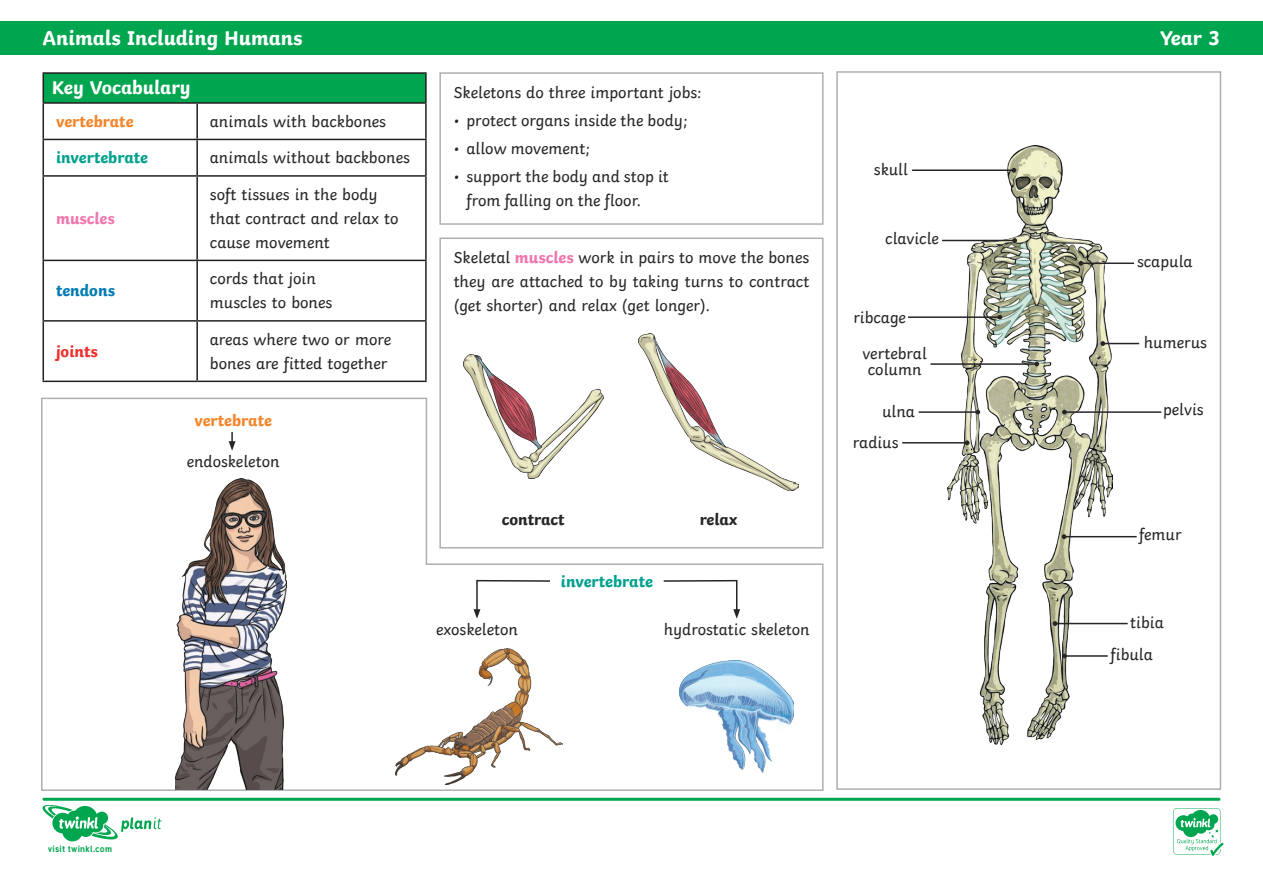
<style>
.page{position:relative;width:1263px;height:893px;background:#fff}
.page>*{position:absolute;margin:0;border:0;box-sizing:border-box;transform-origin:0 0}
.KS2_Body_Copy{font:700 21px "Twinkl";color:#fff}
.Key_Vocab_Header{font:700 19.5px "Twinkl";color:#fff}
.Body_Copy{font:16.5px/24px "Twinkl";color:#282526}
.Body_Copy-2{font:700 16.5px "Twinkl";color:#00a08f}
.Body_Copy-3{font:700 16.5px "Twinkl";color:#f5852a}
.Body_Copy-4{font:700 16.5px "Twinkl";color:#282526}
.Body_Copy-5{font:700 16.5px "Twinkl";color:#f176ae}
.Body_Copy-6{font:700 16.5px "Twinkl";color:#007bb3}
.Body_Copy-7{font:700 16.5px "Twinkl";color:#ee302d}
.t1{font:700 9px "Tuffy";letter-spacing:.02em;color:#00a54f}
.s1{font-weight:700;color:#f176ae}
</style>
<div class="page">
<svg style="left:41px;top:397px;width:783px;height:394px"></svg>
<div style="left:43px;top:73px;width:383px;height:30px;background:#00a54f"></div>
<hr style="left:43px;top:104px;width:1px;height:35px;background:#231f20">
<hr style="left:196px;top:104px;width:2px;height:35px;background:#231f20">
<hr style="left:425px;top:104px;width:2px;height:35px;background:#231f20">
<hr style="left:43px;top:139px;width:154px;height:1px;background:#231f20">
<hr style="left:43px;top:140px;width:1px;height:35px;background:#231f20">
<hr style="left:197px;top:139px;width:230px;height:1px;background:#231f20">
<hr style="left:196px;top:140px;width:2px;height:35px;background:#231f20">
<hr style="left:425px;top:140px;width:2px;height:35px;background:#231f20">
<hr style="left:43px;top:175px;width:154px;height:2px;background:#231f20">
<hr style="left:43px;top:177px;width:1px;height:83px;background:#231f20">
<hr style="left:197px;top:175px;width:230px;height:2px;background:#231f20">
<hr style="left:196px;top:177px;width:2px;height:83px;background:#231f20">
<hr style="left:425px;top:177px;width:2px;height:83px;background:#231f20">
<hr style="left:43px;top:260px;width:154px;height:1px;background:#231f20">
<hr style="left:43px;top:261px;width:1px;height:59px;background:#231f20">
<hr style="left:197px;top:260px;width:230px;height:1px;background:#231f20">
<hr style="left:196px;top:261px;width:2px;height:59px;background:#231f20">
<hr style="left:425px;top:261px;width:2px;height:59px;background:#231f20">
<hr style="left:43px;top:320px;width:154px;height:2px;background:#231f20">
<hr style="left:43px;top:322px;width:1px;height:59px;background:#231f20">
<hr style="left:197px;top:320px;width:230px;height:2px;background:#231f20">
<hr style="left:196px;top:322px;width:2px;height:59px;background:#231f20">
<hr style="left:425px;top:322px;width:2px;height:59px;background:#231f20">
<hr style="left:43px;top:381px;width:154px;height:1px;background:#231f20">
<hr style="left:197px;top:381px;width:230px;height:1px;background:#231f20">
<hr style="left:43px;top:72px;width:154px;height:2px;background:#231f20">
<svg style="left:43px;top:74px;width:1px;height:28px"></svg>
<hr style="left:197px;top:72px;width:230px;height:2px;background:#231f20">
<hr style="left:425px;top:74px;width:2px;height:28px;background:#231f20">
<hr style="left:43px;top:102px;width:154px;height:2px;background:#231f20">
<hr style="left:197px;top:102px;width:230px;height:2px;background:#231f20">
<div style="left:0;top:21px;width:1263px;height:34px;background:#00a54f"></div>
<div style="left:836px;top:71px;width:385px;height:719px;border:2px solid #aeafb3"></div>
<div style="left:439px;top:72px;width:384px;height:153px;border:2px solid #aeafb3"></div>
<div style="left:439px;top:238px;width:384px;height:311px;border:2px solid #aeafb3"></div>
<img style="left:947px;top:145px;width:166px;height:600px">
<img style="left:175px;top:479px;width:111px;height:311px">
<svg style="left:229px;top:432px;width:7px;height:19px"></svg>
<img style="left:396px;top:649px;width:167px;height:135px">
<img style="left:680px;top:661px;width:114px;height:111px">
<svg style="left:662px;top:579px;width:78px;height:40px"></svg>
<svg style="left:473px;top:579px;width:78px;height:40px"></svg>
<hr style="left:912px;top:169px;width:102px;height:2px;background:#282526">
<svg style="left:1011px;top:168px;width:5px;height:5px"></svg>
<hr style="left:1081px;top:263px;width:53px;height:1px;background:#282526">
<svg style="left:1078px;top:261px;width:5px;height:5px"></svg>
<hr style="left:942px;top:240px;width:73px;height:1px;background:#282526">
<svg style="left:1012px;top:238px;width:5px;height:5px"></svg>
<hr style="left:908px;top:316px;width:92px;height:2px;background:#282526">
<svg style="left:997px;top:315px;width:5px;height:5px"></svg>
<hr style="left:1103px;top:343px;width:36px;height:1px;background:#282526">
<svg style="left:1100px;top:341px;width:5px;height:5px"></svg>
<hr style="left:919px;top:411px;width:59px;height:2px;background:#282526">
<svg style="left:975px;top:410px;width:5px;height:4px"></svg>
<hr style="left:902px;top:442px;width:65px;height:2px;background:#282526">
<svg style="left:965px;top:440px;width:4px;height:5px"></svg>
<hr style="left:1064px;top:536px;width:73px;height:1px;background:#282526">
<svg style="left:1062px;top:534px;width:4px;height:5px"></svg>
<hr style="left:1055px;top:623px;width:73px;height:1px;background:#282526">
<svg style="left:1053px;top:621px;width:4px;height:5px"></svg>
<hr style="left:1064px;top:655px;width:44px;height:2px;background:#282526">
<svg style="left:1062px;top:654px;width:5px;height:4px"></svg>
<hr style="left:1064px;top:411px;width:97px;height:2px;background:#282526">
<svg style="left:1062px;top:410px;width:5px;height:4px"></svg>
<hr style="left:930px;top:363px;width:107px;height:2px;background:#282526">
<svg style="left:1034px;top:362px;width:5px;height:4px"></svg>
<img style="left:463px;top:354px;width:140px;height:124px">
<img style="left:639px;top:334px;width:159px;height:157px">
<svg style="left:42px;top:798px;width:1181px;height:58px"></svg>
<p class="KS2_Body_Copy" style="left:43px;top:21px;width:261px">Animals Including Humans</p>
<p class="KS2_Body_Copy" style="left:1160px;top:21px;width:62px">Year 3</p>
<p class="Body_Copy" style="left:454px;top:78px;width:249px">Skeletons do three important jobs:</p>
<p class="Body_Copy" style="left:454px;top:107px;width:235px">• protect organs inside the body;</p>
<p class="Body_Copy" style="left:454px;top:135px;width:138px">• allow movement;</p>
<p class="Body_Copy" style="left:466px;top:163px;width:204px;text-indent:-13px">• support the body and stop it from falling on the floor.</p>
<p class="Key_Vocab_Header" style="left:52px;top:72px;width:140px">Key Vocabulary</p>
<p class="Body_Copy-3" style="left:56px;top:108px;width:79px">vertebrate</p>
<p class="Body_Copy" style="left:210px;top:108px;width:178px">animals with backbones</p>
<p class="Body_Copy-2" style="left:56px;top:144px;width:93px">invertebrate</p>
<p class="Body_Copy" style="left:210px;top:144px;width:202px">animals without backbones</p>
<p class="Body_Copy" style="left:874px;top:156px;width:36px">skull</p>
<p class="Body_Copy" style="left:210px;top:181px;width:190px">soft tissues in the body that contract and relax to cause movement</p>
<p class="Body_Copy-5" style="left:56px;top:204px;width:60px">muscles</p>
<p class="Body_Copy" style="left:885px;top:225px;width:55px">clavicle</p>
<p class="Body_Copy-6" style="left:56px;top:277px;width:60px">tendons</p>
<p class="Body_Copy-7" style="left:56px;top:337px;width:43px">joints</p>
<p class="Body_Copy" style="left:210px;top:265px;width:124px">cords that join muscles to bones</p>
<p class="Body_Copy" style="left:210px;top:326px;width:183px">areas where two or more bones are fitted together</p>
<p class="Body_Copy-3" style="left:194px;top:407px;width:79px">vertebrate</p>
<p class="Body_Copy" style="left:187px;top:448px;width:94px">endoskeleton</p>
<p class="Body_Copy" style="left:454px;top:244px;width:357px;text-align:justify">Skeletal <span class="s1">muscles</span> work in pairs to move the bones they are attached to by taking turns to contract (get shorter) and relax (get longer).</p>
<p class="Body_Copy-4" style="left:502px;top:506px;width:64px">contract</p>
<p class="Body_Copy-4" style="left:700px;top:506px;width:39px">relax</p>
<p class="Body_Copy-2" style="left:561px;top:567px;width:93px">invertebrate</p>
<p class="Body_Copy" style="left:436px;top:616px;width:83px">exoskeleton</p>
<p class="Body_Copy" style="left:664px;top:616px;width:148px">hydrostatic skeleton</p>
<p class="Body_Copy" style="left:853px;top:304px;width:54px">ribcage</p>
<p class="Body_Copy" style="left:862px;top:344px;width:66px;line-height:16.5px;text-align:center">vertebral column</p>
<p class="Body_Copy" style="left:882px;top:397px;width:34px">ulna</p>
<p class="Body_Copy" style="left:853px;top:429px;width:47px">radius</p>
<p class="t1" style="left:48px;top:842px;width:66px">visit twinkl.com</p>
<p class="Body_Copy" style="left:1137px;top:248px;width:57px">scapula</p>
<p class="Body_Copy" style="left:1144px;top:329px;width:65px">humerus</p>
<p class="Body_Copy" style="left:1163px;top:396px;width:42px">pelvis</p>
<p class="Body_Copy" style="left:1139px;top:521px;width:44px">femur</p>
<p class="Body_Copy" style="left:1130px;top:609px;width:35px">tibia</p>
<p class="Body_Copy" style="left:1110px;top:641px;width:44px">fibula</p>
</div>
